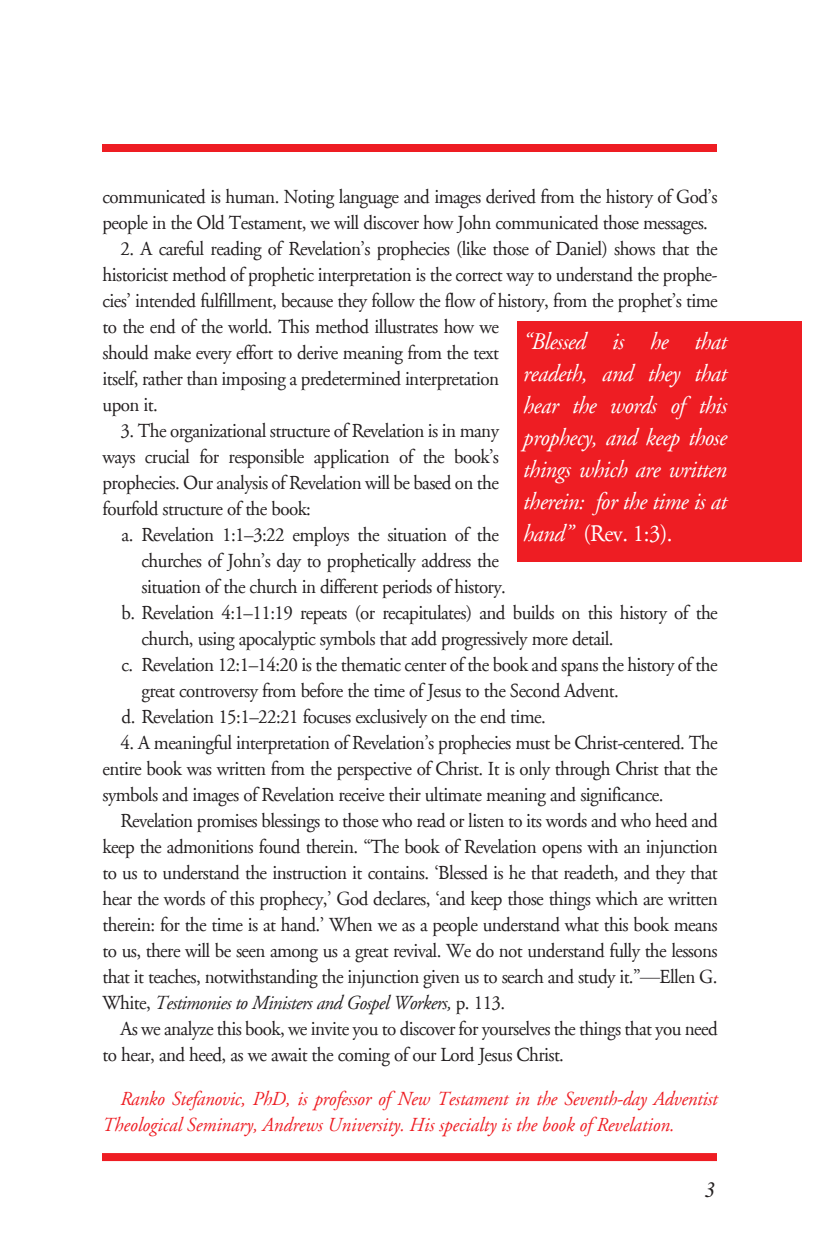
<style>
.page{position:relative;width:819px;height:1260px;background:#fff}
.page>*{position:absolute;margin:0;border:0;box-sizing:border-box;transform-origin:0 0}
.t1{font:italic 24px/32px "Adobe Garamond";letter-spacing:-.02em;color:#fff;text-align:justify;scale:.95 1}
.t2{font:italic 22px "Times New Roman PS Std";color:#231f20}
.t3{font:20px/26px "Adobe Garamond";letter-spacing:-.03em;color:#231f20;scale:.95 1}
.t4{font:italic 20px/26px "Adobe Garamond";color:#ee1d23;scale:.95 1}
.s1{font-family:"Times New Roman PS Std"}
.s2{font-style:italic}
.s3{font-style:normal}
</style>
<div class="page">
<div style="left:102px;top:144px;width:615px;height:8px;background:#ee1d23"></div>
<div style="left:102px;top:1153px;width:615px;height:8px;background:#ee1d23"></div>
<div style="left:517px;top:321px;width:285px;height:241px;background:#ee1d23"></div>
<p class="t3" style="left:103px;top:184px;width:649px">communicated is human. Noting language and images derived from the history of God’s people in the Old Testament, we will discover how John communicated those messages.</p>
<p class="t3" style="left:103px;top:236px;width:649px;text-indent:18px">2. A careful reading of Revelation’s prophecies (like those of Daniel) shows that the historicist method of prophetic interpretation is the correct way to understand the prophe&shy;cies’ intended fulfillment, because they follow the flow of history, from the prophet’s time to the end of the world. This method illustrates how we<br>should make every effort to derive meaning from the text<br>itself, rather than imposing a predetermined interpretation<br>upon it.</p>
<p class="t3" style="left:103px;top:418px;width:419px;text-align:justify;text-indent:18px">3. The organizational structure of Revelation is in many ways crucial for responsible application of the book’s prophecies. Our analysis of Revelation will be based on the fourfold structure of the book:</p>
<p class="t3" style="left:122px;top:522px;width:399px">a. Revelation 1:1–3:22 employs the situation of the</p>
<p class="t3" style="left:142px;top:548px;width:378px">churches of John’s day to prophetically address the</p>
<p class="t3" style="left:142px;top:574px;width:385px">situation of the church in different periods of history.</p>
<p class="t3" style="left:122px;top:600px;width:629px">b. Revelation 4:1–11:19 repeats (or recapitulates) and builds on this history of the</p>
<p class="t3" style="left:142px;top:626px;width:498px">church, using apocalyptic symbols that add progressively more detail.</p>
<p class="t3" style="left:122px;top:652px;width:629px">c. Revelation 12:1–14:20 is the thematic center of the book and spans the history of the</p>
<p class="t3" style="left:142px;top:678px;width:504px">great controversy from before the time of Jesus to the Second Advent.</p>
<p class="t3" style="left:122px;top:704px;width:448px">d. Revelation 15:1–22:21 focuses exclusively on the end time.</p>
<p class="t3" style="left:103px;top:730px;width:649px;text-align:justify;text-indent:18px">4. A meaningful interpretation of Revelation’s prophecies must be Christ-centered. The entire book was written from the perspective of Christ. It is only through Christ that the symbols and images of Revelation receive their ultimate meaning and significance.</p>
<p class="t3" style="left:103px;top:808px;width:649px;text-align:justify;text-indent:18px">Revelation promises blessings to those who read or listen to its words and who heed and keep the admonitions found therein. “The book of Revelation opens with an injunction to us to understand the instruction it contains. ‘Blessed is he that readeth, and they that hear the words of this prophecy,’ God declares, ‘and keep those things which are written therein: for the time is at hand.’ When we as a people understand what this book means to us, there will be seen among us a great revival. We do not understand fully the lessons that it teaches, notwithstanding the injunction given us to search and study it.”<span class="s1">—</span>Ellen G.<br>White, <span class="s2">Testimonies to Ministers and Gospel Workers,</span> p. 113.</p>
<p class="t3" style="left:103px;top:1016px;width:649px;text-indent:18px">As we analyze this book, we invite you to discover for yourselves the things that you need to hear, and heed, as we await the coming of our Lord Jesus Christ.</p>
<p class="t4" style="left:103px;top:1086px;width:649px;text-indent:18px">Ranko Stefanovic, PhD, is professor of New Testament in the Seventh-day Adventist<br>Theological Seminary, Andrews University. His specialty is the book of Revelation.</p>
<p class="t1" style="left:523px;top:326px;width:216px">“Blessed is he that readeth, and they that hear the words of this prophecy, and keep those things which are written therein: for the time is at hand” <span class="s3">(Rev. 1:3).</span></p>
<p class="t2" style="left:705px;top:1178px;width:12px">3</p>
</div>
